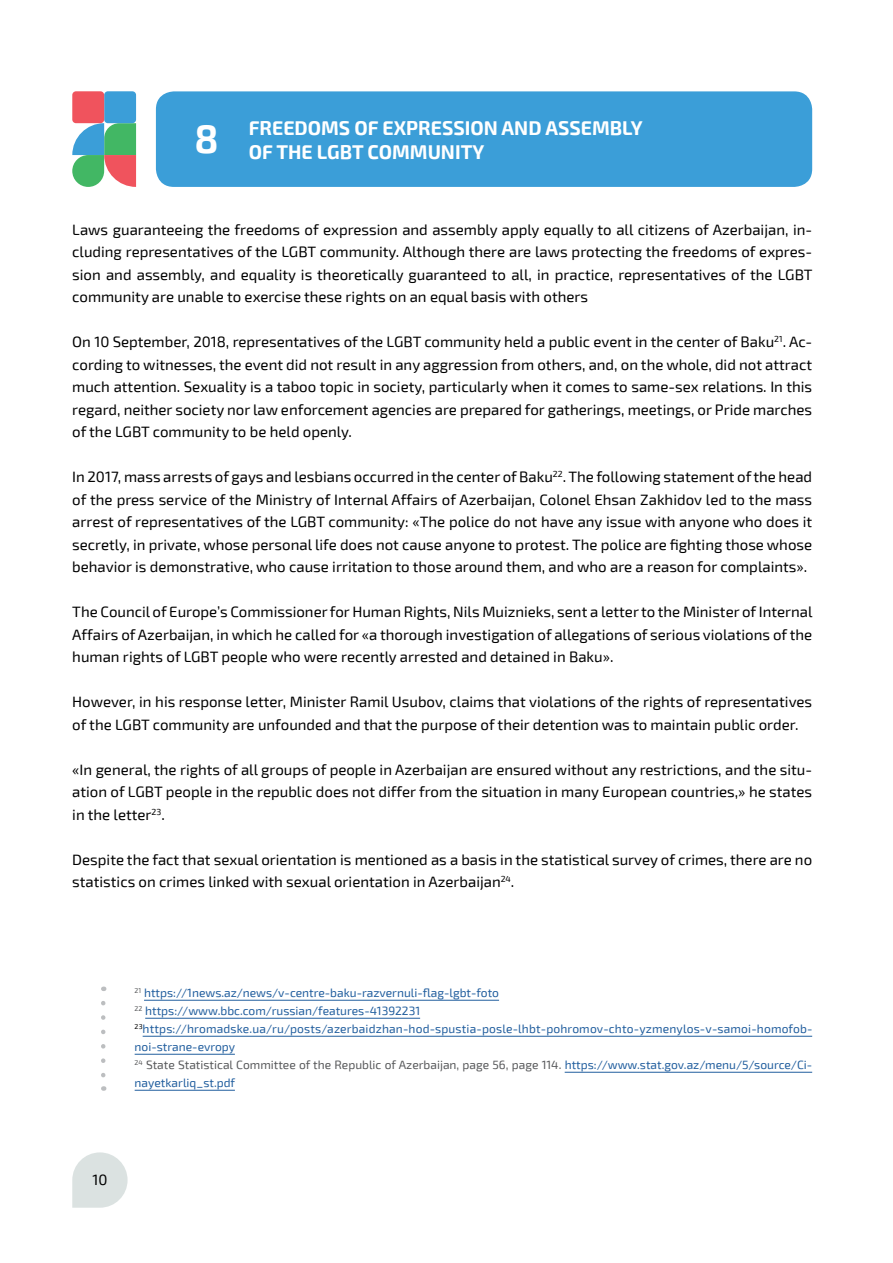
<style>
.page{position:relative;width:893px;height:1263px;background:#fff}
.page>*{position:absolute;margin:0;border:0;box-sizing:border-box;transform-origin:0 0}
.t1{font:700 19.5px/24px "Exo 2";color:#fff}
.t2{font:15px/22.5px "Exo 2";color:#000;text-align:justify}
.t3{font:12px/18px "Exo 2";color:#215e9e}
.s1{color:#58595b}
</style>
<div class="page">
<svg style="left:72px;top:1152px;width:56px;height:56px"></svg>
<div style="left:156px;top:91px;width:656px;height:96px;background:#3b9ed8;border-radius:18px"></div>
<hr style="left:144px;top:1000px;width:355px;height:1px;background:#215e9e">
<hr style="left:145px;top:1018px;width:275px;height:1px;background:#215e9e">
<hr style="left:143px;top:1036px;width:669px;height:1px;background:#215e9e">
<hr style="left:135px;top:1054px;width:100px;height:1px;background:#215e9e">
<hr style="left:565px;top:1072px;width:247px;height:1px;background:#215e9e">
<hr style="left:135px;top:1090px;width:100px;height:1px;background:#215e9e">
<svg style="left:101px;top:1003px;width:4px;height:88px"></svg>
<div style="left:104px;top:91px;width:32px;height:32px;background:#3b9ed8;border-radius:4px"></div>
<div style="left:72px;top:91px;width:32px;height:32px;background:#f0535d;border-radius:4px"></div>
<svg style="left:72px;top:123px;width:64px;height:64px;background:#82aa93"></svg>
<h1 class="t1" style="left:194px;top:117px;width:450px;text-indent:54px">FREEDOMS OF EXPRESSION AND ASSEMBLY<br><sup>8</sup> OF THE LGBT COMMUNITY</h1>
<p class="t2" style="left:72px;top:219px;width:742px">Laws guaranteeing the freedoms of expression and assembly apply equally to all citizens of Azerbaijan, in&shy;cluding representatives of the LGBT community. Although there are laws protecting the freedoms of expres&shy;sion and assembly, and equality is theoretically guaranteed to all, in practice, representatives of the LGBT community are unable to exercise these rights on an equal basis with others</p>
<p class="t2" style="left:72px;top:331px;width:741px">On 10 September, 2018, representatives of the LGBT community held a public event in the center of Baku<sup>21</sup>. Ac&shy;cording to witnesses, the event did not result in any aggression from others, and, on the whole, did not attract much attention. Sexuality is a taboo topic in society, particularly when it comes to same-sex relations. In this regard, neither society nor law enforcement agencies are prepared for gatherings, meetings, or Pride marches of the LGBT community to be held openly.</p>
<p class="t2" style="left:72px;top:466px;width:741px">In 2017, mass arrests of gays and lesbians occurred in the center of Baku<sup>22</sup>. The following statement of the head of the press service of the Ministry of Internal Affairs of Azerbaijan, Colonel Ehsan Zakhidov led to the mass arrest of representatives of the LGBT community: «The police do not have any issue with anyone who does it secretly, in private, whose personal life does not cause anyone to protest. The police are fighting those whose behavior is demonstrative, who cause irritation to those around them, and who are a reason for complaints».</p>
<p class="t2" style="left:72px;top:601px;width:742px">The Council of Europe’s Commissioner for Human Rights, Nils Muiznieks, sent a letter to the Minister of Internal Affairs of Azerbaijan, in which he called for «a thorough investigation of allegations of serious violations of the human rights of LGBT people who were recently arrested and detained in Baku».</p>
<p class="t2" style="left:72px;top:691px;width:741px">However, in his response letter, Minister Ramil Usubov, claims that violations of the rights of representatives of the LGBT community are unfounded and that the purpose of their detention was to maintain public order.</p>
<p class="t2" style="left:72px;top:759px;width:741px">«In general, the rights of all groups of people in Azerbaijan are ensured without any restrictions, and the situ&shy;ation of LGBT people in the republic does not differ from the situation in many European countries,» he states in the letter<sup>23</sup>.</p>
<p class="t2" style="left:72px;top:849px;width:741px">Despite the fact that sexual orientation is mentioned as a basis in the statistical survey of crimes, there are no statistics on crimes linked with sexual orientation in Azerbaijan<sup>24</sup>.</p>
<p class="t3" style="left:135px;top:984px;width:679px"><sup>21</sup> https://1news.az/news/v-centre-baku-razvernuli-flag-lgbt-foto<br><sup>22</sup> https://www.bbc.com/russian/features-41392231<br><sup>23</sup>https://hromadske.ua/ru/posts/azerbaidzhan-hod-spustia-posle-lhbt-pohromov-chto-yzmenylos-v-samoi-homofob&shy;noi-strane-evropy<br><sup>24</sup> <span class="s1">State Statistical Committee of the Republic of Azerbaijan, page 56, page 114.</span> https://www.stat.gov.az/menu/5/source/Ci&shy;nayetkarliq_st.pdf</p>
<p class="t2" style="left:92px;top:1169px;width:17px">10</p>
</div>
